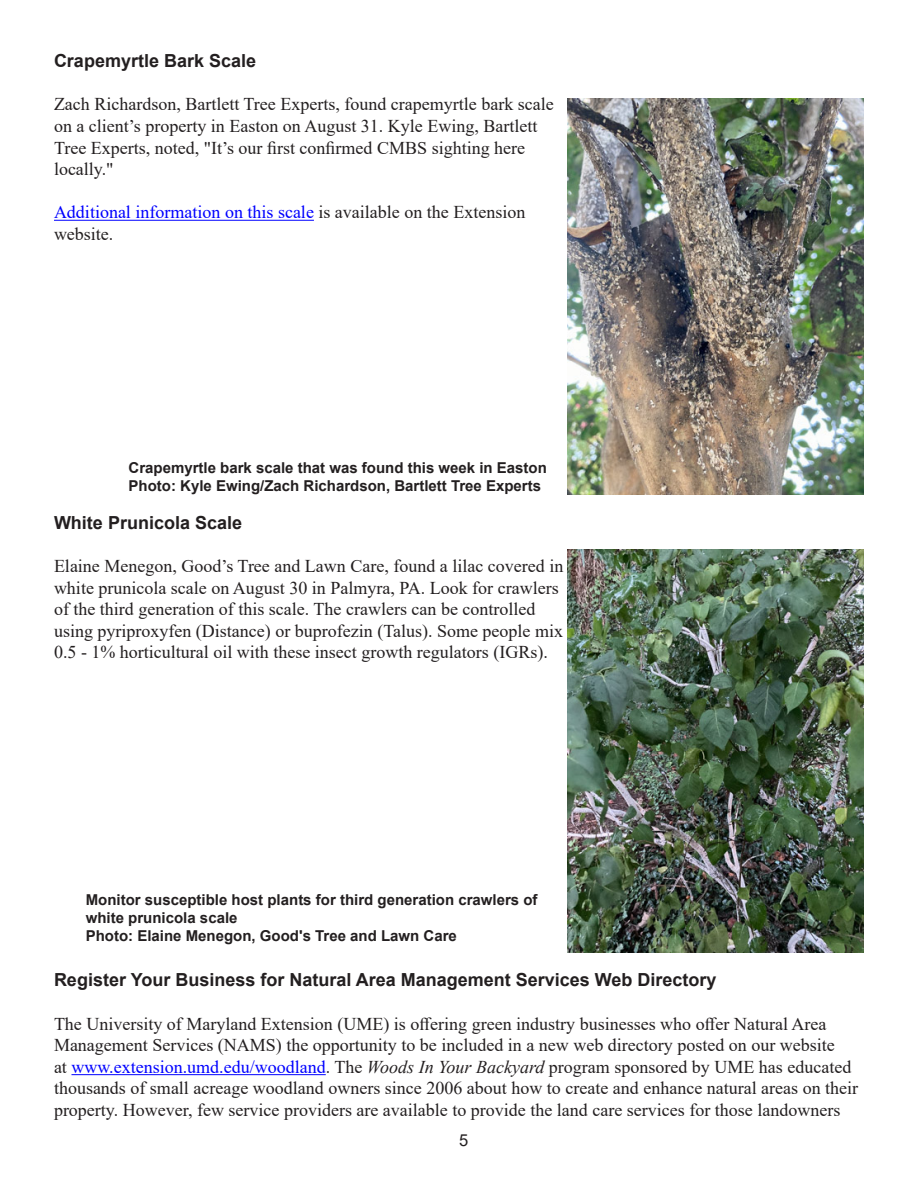
<style>
.page{position:relative;width:918px;height:1188px;background:#fff}
.page>*{position:absolute;margin:0;border:0;box-sizing:border-box;transform-origin:0 0}
.t1{font:18px/21.6px "Times New Roman";color:#231f20}
.t2{font:700 18px "Arial";color:#231f20}
.t3{font:16.5px "Arial";color:#231f20}
.No_Spacing{font:700 15px/18px "Arial";color:#231f20}
.Photo_captions{font:700 15px "Arial";color:#231f20}
.s1{color:#00f}
.s2{font-style:italic}
</style>
<div class="page">
<hr style="left:54px;top:220px;width:260px;height:1px;background:#00f">
<img style="left:567px;top:99px;width:297px;height:396px">
<img style="left:567px;top:550px;width:297px;height:402px">
<hr style="left:71px;top:1074px;width:255px;height:1px;background:#00f">
<p class="t2" style="left:54px;top:48px;width:204px">Crapemyrtle Bark Scale</p>
<p class="t1" style="left:54px;top:93px;width:501px">Zach Richardson, Bartlett Tree Experts, found crapemyrtle bark scale on a client’s property in Easton on August 31. Kyle Ewing, Bartlett Tree Experts, noted, "It’s our first confirmed CMBS sighting here locally."</p>
<p class="t1" style="left:54px;top:201px;width:473px"><span class="s1">Additional information on this scale</span> is available on the Extension website.</p>
<p class="Photo_captions" style="left:129px;top:457px;width:420px">Crapemyrtle bark scale that was found this week in Easton</p>
<p class="Photo_captions" style="left:129px;top:475px;width:414px">Photo: Kyle Ewing/Zach Richardson, Bartlett Tree Experts</p>
<p class="t2" style="left:54px;top:510px;width:190px">White Prunicola Scale</p>
<p class="t1" style="left:54px;top:555px;width:511px">Elaine Menegon, Good’s Tree and Lawn Care, found a lilac covered in white prunicola scale on August 30 in Palmyra, PA. Look for crawlers of the third generation of this scale. The crawlers can be controlled using pyriproxyfen (Distance) or buprofezin (Talus). Some people mix 0.5 - 1% horticultural oil with these insect growth regulators (IGRs).</p>
<p class="No_Spacing" style="left:86px;top:891px;width:453px">Monitor susceptible host plants for third generation crawlers of white prunicola scale</p>
<p class="No_Spacing" style="left:86px;top:927px;width:373px">Photo: Elaine Menegon, Good's Tree and Lawn Care</p>
<p class="t2" style="left:54px;top:967px;width:664px">Register Your Business for Natural Area Management Services Web Directory</p>
<p class="t1" style="left:54px;top:1012px;width:806px">The University of Maryland Extension (UME) is offering green industry businesses who offer Natural Area Management Services (NAMS) the opportunity to be included in a new web directory posted on our website<br>at <span class="s1">www.extension.umd.edu/woodland</span>. The <span class="s2">Woods In Your Backyard</span> program sponsored by UME has educated thousands of small acreage woodland owners since 2006 about how to create and enhance natural areas on their property. However, few service providers are available to provide the land care services for those landowners</p>
<p class="t3" style="left:459px;top:1129px;width:11px">5</p>
</div>
